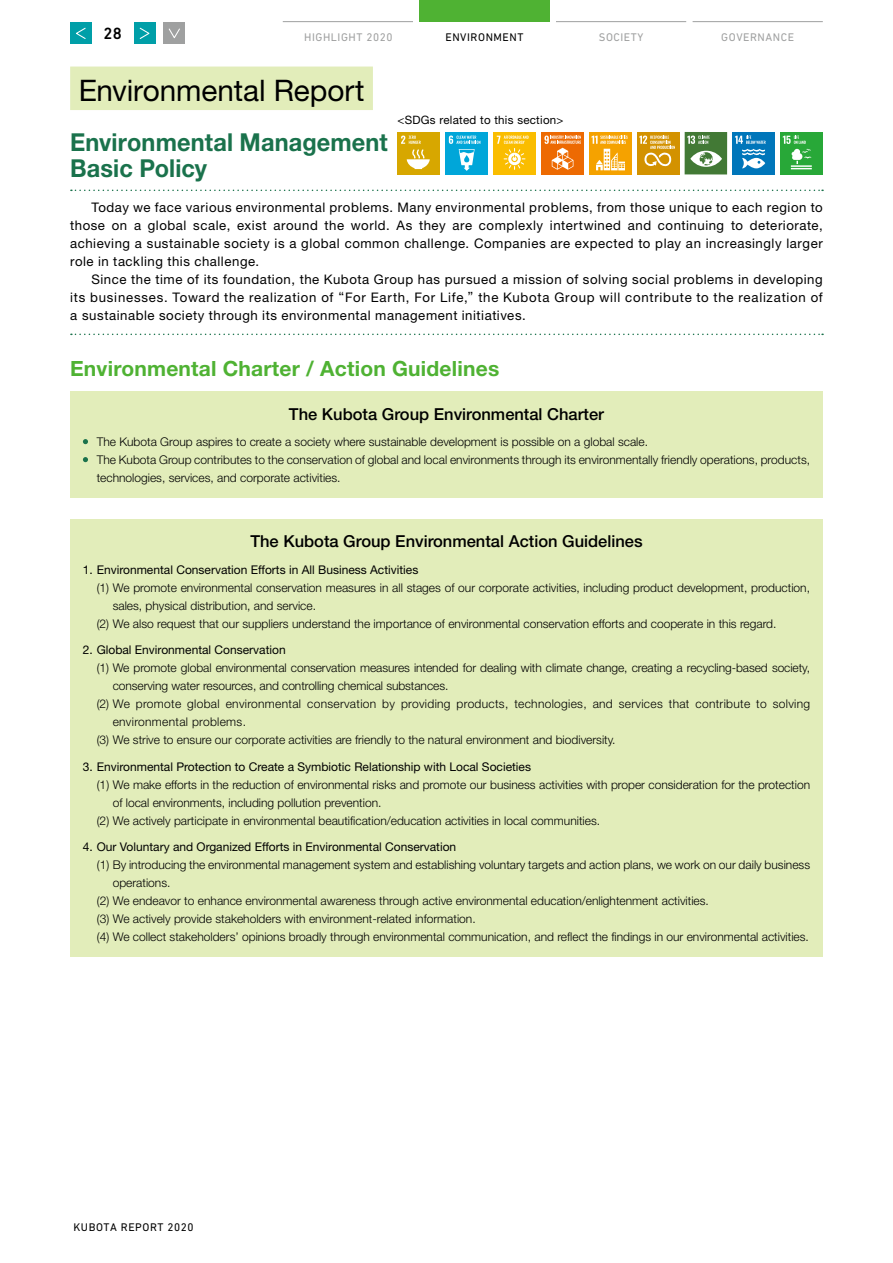
<style>
.page{position:relative;width:893px;height:1263px;background:#fff}
.page>*{position:absolute;margin:0;border:0;box-sizing:border-box;transform-origin:0 0}
.t1{font:29.7px "Helvetica Neue LT Std";letter-spacing:-.005em;color:#000}
.t2{font:700 24.75px/25.5px "Helvetica Neue LT Std";letter-spacing:.005em;color:#1a724c;scale:.95 1}
.t3{font:700 21px "Helvetica Neue LT Std";letter-spacing:.01em;color:#4fb233}
.t4{font:500 16.5px "Helvetica Neue LT Std";color:#000}
.t5{font:500 16.5px "DIN Next LT Pro";color:#000}
.t6{font:13.2px/18px "Helvetica Neue LT Std";letter-spacing:.04em;color:#000;text-align:justify}
.t7{font:300 12px/18px "Helvetica Neue LT Std";color:#000}
.t8{font:12px "Helvetica Neue LT Std";color:#000}
.t9{font:300 12px "Helvetica Neue LT Std";letter-spacing:.025em;color:#000}
.t10{font:11.55px "Helvetica Neue LT Std";letter-spacing:.025em;color:#000}
.t11{font:11.25px "DIN Next LT Pro";letter-spacing:.05em;color:#9fa0a0}
.t12{font:11.25px "DIN Next LT Pro";letter-spacing:.05em;color:#000}
.s1{font-family:"Hiragino UD Sans F Std W4";font-size:12px}
</style>
<div class="page">
<div style="left:70px;top:67px;width:303px;height:43px;background:#e2edba"></div>
<svg style="left:71px;top:190px;width:752px;height:1px"></svg>
<svg style="left:71px;top:334px;width:752px;height:1px"></svg>
<div style="left:70px;top:391px;width:753px;height:106px;background:#e2edba"></div>
<svg style="left:83px;top:439px;width:5px;height:5px"></svg>
<svg style="left:83px;top:457px;width:5px;height:5px"></svg>
<div style="left:70px;top:519px;width:753px;height:437px;background:#e2edba"></div>
<div style="left:493px;top:132px;width:43px;height:42px;background:#fabd00"></div>
<svg style="left:497px;top:136px;width:31px;height:34px"></svg>
<svg style="left:589px;top:132px;width:42px;height:42px"></svg>
<svg style="left:591px;top:136px;width:37px;height:34px"></svg>
<div style="left:685px;top:132px;width:42px;height:42px;background:#427935"></div>
<svg style="left:687px;top:136px;width:23px;height:8px"></svg>
<svg style="left:690px;top:151px;width:32px;height:16px"></svg>
<div style="left:541px;top:132px;width:43px;height:42px;background:#ed6a02"></div>
<svg style="left:544px;top:136px;width:37px;height:34px"></svg>
<div style="left:398px;top:132px;width:42px;height:42px;background:#d7a700"></div>
<svg style="left:401px;top:136px;width:29px;height:33px"></svg>
<div style="left:445px;top:132px;width:43px;height:42px;background:#00a6d9"></div>
<svg style="left:449px;top:136px;width:31px;height:35px"></svg>
<div style="left:637px;top:132px;width:42px;height:42px;background:#d39200"></div>
<svg style="left:639px;top:136px;width:36px;height:31px"></svg>
<div style="left:732px;top:132px;width:43px;height:42px;background:#0076ba"></div>
<svg style="left:735px;top:136px;width:31px;height:32px"></svg>
<div style="left:780px;top:132px;width:43px;height:42px;background:#28a838"></div>
<svg style="left:783px;top:136px;width:29px;height:33px"></svg>
<hr style="left:693px;top:21px;width:130px;height:1px;background:#9fa0a0">
<hr style="left:556px;top:21px;width:130px;height:1px;background:#9fa0a0">
<hr style="left:283px;top:21px;width:130px;height:1px;background:#9fa0a0">
<div style="left:70px;top:23px;width:21px;height:21px;background:#009fa8"></div>
<svg style="left:76px;top:27px;width:10px;height:12px"></svg>
<div style="left:134px;top:23px;width:21px;height:21px;background:#009fa8"></div>
<svg style="left:139px;top:27px;width:11px;height:12px"></svg>
<div style="left:164px;top:23px;width:21px;height:21px;background:#9fa0a0"></div>
<svg style="left:168px;top:28px;width:12px;height:10px"></svg>
<div style="left:419px;top:0;width:131px;height:22px;background:#4fb233"></div>
<h3 class="t5" style="left:103px;top:24px;width:20px">28</h3>
<p class="t11" style="left:304px;top:30px;width:90px">HIGHLIGHT 2020</p>
<p class="t12" style="left:445px;top:30px;width:80px">ENVIRONMENT</p>
<p class="t11" style="left:599px;top:30px;width:46px">SOCIETY</p>
<p class="t11" style="left:721px;top:30px;width:74px">GOVERNANCE</p>
<h1 class="t1" style="left:79px;top:73px;width:287px">Environmental Report</h1>
<p class="t10" style="left:398px;top:113px;width:167px">&lt;SDGs related to this section&gt;</p>
<h2 class="t2" style="left:70px;top:129px;width:336px">Environmental Management<br>Basic Policy</h2>
<p class="t6" style="left:70px;top:198px;width:754px;text-indent:21px">Today we face various environmental problems. Many environmental problems, from those unique to each region to those on a global scale, exist around the world. As they are complexly intertwined and continuing to deteriorate, achieving a sustainable society is a global common challenge. Companies are expected to play an increasingly larger role in tackling this challenge.</p>
<p class="t6" style="left:70px;top:270px;width:754px;text-indent:21px">Since the time of its foundation, the Kubota Group has pursued a mission of solving social problems in developing its businesses. Toward the realization of <span class="s1">“</span>For Earth, For Life,<span class="s1">”</span> the Kubota Group will contribute to the realization of a sustainable society through its environmental management initiatives.</p>
<h3 class="t3" style="left:70px;top:356px;width:431px">Environmental Charter / Action Guidelines</h3>
<h3 class="t4" style="left:289px;top:404px;width:317px">The Kubota Group Environmental Charter</h3>
<p class="t7" style="left:97px;top:433px;width:715px">The Kubota Group aspires to create a society where sustainable development is possible on a global scale.<br>The Kubota Group contributes to the conservation of global and local environments through its environmentally friendly operations, products, technologies, services, and corporate activities.</p>
<h3 class="t4" style="left:250px;top:532px;width:394px">The Kubota Group Environmental Action Guidelines</h3>
<p class="t8" style="left:83px;top:562px;width:337px">1. Environmental Conservation Efforts in All Business Activities</p>
<p class="t7" style="left:97px;top:578px;width:715px">(1) We promote environmental conservation measures in all stages of our corporate activities, including product development, production,</p>
<p class="t7" style="left:113px;top:596px;width:205px">sales, physical distribution, and service.</p>
<p class="t7" style="left:97px;top:614px;width:681px">(2) We also request that our suppliers understand the importance of environmental conservation efforts and cooperate in this regard.</p>
<p class="t8" style="left:83px;top:643px;width:204px">2. Global Environmental Conservation</p>
<p class="t7" style="left:97px;top:659px;width:715px">(1) We promote global environmental conservation measures intended for dealing with climate change, creating a recycling-based society,</p>
<p class="t7" style="left:113px;top:677px;width:337px">conserving water resources, and controlling chemical substances.</p>
<p class="t9" style="left:97px;top:697px;width:715px">(2) We promote global environmental conservation by providing products, technologies, and services that contribute to solving</p>
<p class="t9" style="left:113px;top:715px;width:135px">environmental problems.</p>
<p class="t7" style="left:97px;top:731px;width:520px">(3) We strive to ensure our corporate activities are friendly to the natural environment and biodiversity.</p>
<p class="t8" style="left:83px;top:759px;width:450px">3. Environmental Protection to Create a Symbiotic Relationship with Local Societies</p>
<p class="t7" style="left:97px;top:775px;width:715px">(1) We make efforts in the reduction of environmental risks and promote our business activities with proper consideration for the protection</p>
<p class="t7" style="left:113px;top:793px;width:270px">of local environments, including pollution prevention.</p>
<p class="t7" style="left:97px;top:811px;width:505px">(2) We actively participate in environmental beautification/education activities in local communities.</p>
<p class="t8" style="left:83px;top:840px;width:375px">4. Our Voluntary and Organized Efforts in Environmental Conservation</p>
<p class="t7" style="left:97px;top:856px;width:715px">(1) By introducing the environmental management system and establishing voluntary targets and action plans, we work on our daily business</p>
<p class="t7" style="left:113px;top:874px;width:59px">operations.</p>
<p class="t7" style="left:97px;top:892px;width:614px">(2) We endeavor to enhance environmental awareness through active environmental education/enlightenment activities.</p>
<p class="t7" style="left:97px;top:910px;width:380px">(3) We actively provide stakeholders with environment-related information.</p>
<p class="t7" style="left:97px;top:928px;width:714px">(4) We collect stakeholders’ opinions broadly through environmental communication, and reflect the findings in our environmental activities.</p>
<p class="t12" style="left:73px;top:1221px;width:121px">KUBOTA REPORT 2020</p>
</div>
